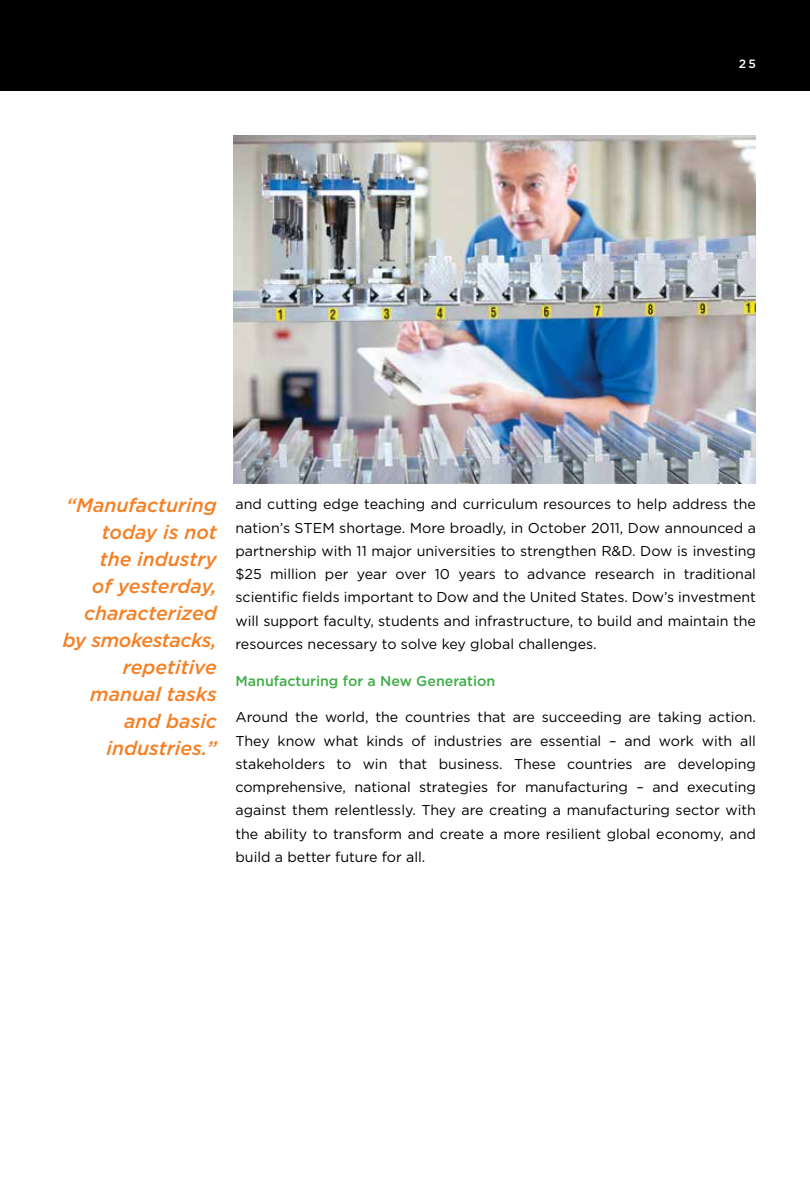
<style>
.page{position:relative;width:810px;height:1188px;background:#fff}
.page>*{position:absolute;margin:0;border:0;box-sizing:border-box;transform-origin:0 0}
.t1{font:italic 500 19.5px/27px "Gotham";color:#f58025;text-align:right}
.t2{font:14.25px/23.2px "Gotham";color:#000;text-align:justify}
.t3{font:500 14.25px "Gotham";color:#41ad49}
.t4{font:500 12px "Gotham";color:#fff}
</style>
<div class="page">
<div style="left:0;top:0;width:810px;height:91px;background:#000"></div>
<img style="left:233px;top:135px;width:523px;height:349px">
<p class="t4" style="left:739px;top:56px;width:19px">25</p>
<h1 class="t1" style="left:63px;top:491px;width:155px">“Manufacturing today is not<br>the industry<br>of yesterday, characterized by smokestacks, repetitive manual tasks and basic industries.”</h1>
<p class="t2" style="left:235px;top:492px;width:522px">and cutting edge teaching and curriculum resources to help address the nation’s STEM shortage. More broadly, in October 2011, Dow announced a partnership with 11 major universities to strengthen R&amp;D. Dow is investing $25 million per year over 10 years to advance research in traditional scientific fields important to Dow and the United States. Dow’s investment will support faculty, students and infrastructure, to build and maintain the resources necessary to solve key global challenges.</p>
<p class="t3" style="left:235px;top:672px;width:261px">Manufacturing for a New Generation</p>
<p class="t2" style="left:235px;top:705px;width:522px">Around the world, the countries that are succeeding are taking action.<br>They know what kinds of industries are essential – and work with all stakeholders to win that business. These countries are developing comprehensive, national strategies for manufacturing – and executing against them relentlessly. They are creating a manufacturing sector with the ability to transform and create a more resilient global economy, and build a better future for all.</p>
</div>
